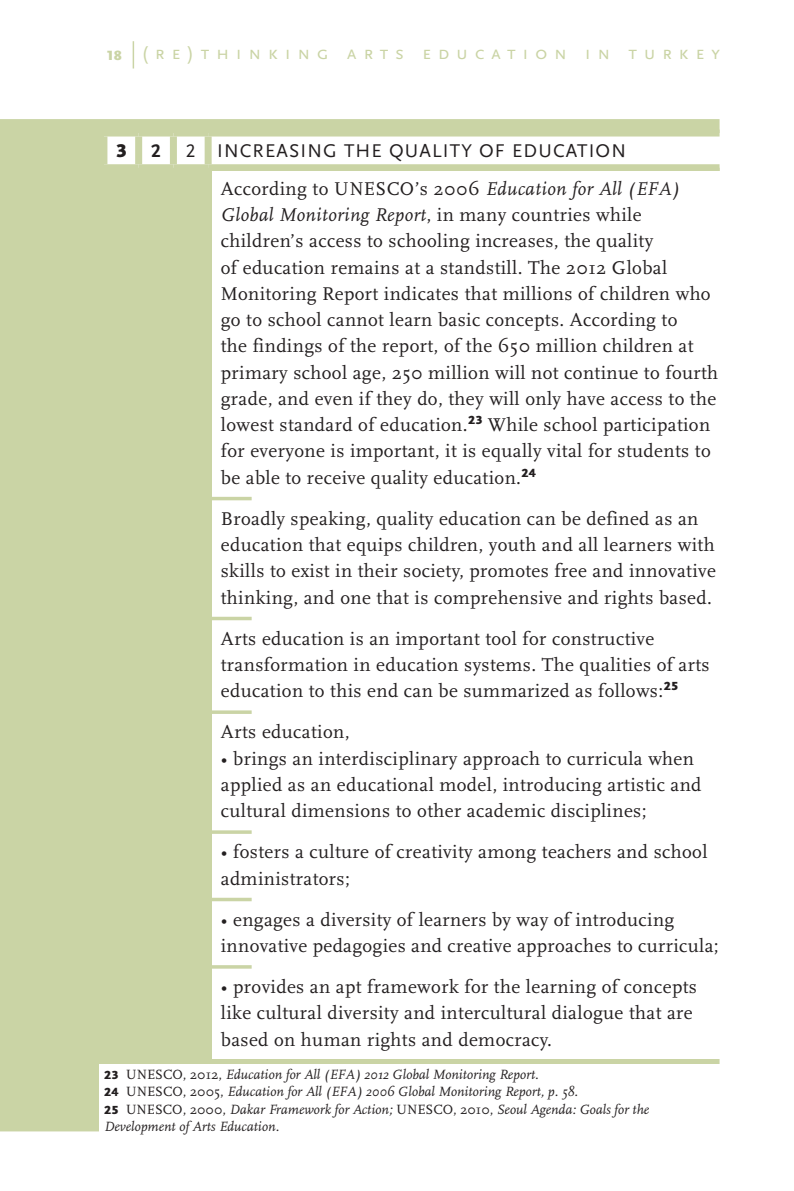
<style>
.page{position:relative;width:794px;height:1191px;background:#fff}
.page>*{position:absolute;margin:0;border:0;box-sizing:border-box;transform-origin:0 0}
.t1{font:19.25px/26.2px "Scala";letter-spacing:.02em;color:#231f20}
.t2{font:19.25px "Scala Sans Pro";letter-spacing:.345em;color:#cad4a5}
.t3{font:19.25px "Scala Sans Pro";letter-spacing:.065em;color:#231f20}
.t4{font:900 19.25px "Scala Sans Pro";color:#231f20}
.t5{font:700 19.25px "Scala Sans Pro";color:#231f20}
.t6{font:italic 14px/17.5px "Scala";color:#231f20}
.s1{font-weight:900;font-size:14px}
.s2{font-style:italic}
.s3{font-family:"Scala Sans Pro";font-weight:900;font-style:normal;font-size:12.25px}
.s4{font-style:normal}
</style>
<div class="page">
<svg style="left:133px;top:41px;width:1px;height:27px"></svg>
<div style="left:0;top:119px;width:719px;height:1012px;background:#cad4a5"></div>
<svg style="left:107px;top:133px;width:613px;height:35px"></svg>
<div style="left:100px;top:129px;width:39px;height:7px;background:#cad4a5"></div>
<div style="left:100px;top:136px;width:7px;height:28px;background:#cad4a5"></div>
<div style="left:208px;top:129px;width:511px;height:7px;background:#cad4a5"></div>
<div style="left:100px;top:164px;width:39px;height:7px;background:#cad4a5"></div>
<div style="left:208px;top:164px;width:511px;height:7px;background:#cad4a5"></div>
<div style="left:139px;top:129px;width:34px;height:7px;background:#cad4a5"></div>
<div style="left:135px;top:136px;width:7px;height:28px;background:#cad4a5"></div>
<div style="left:173px;top:129px;width:35px;height:7px;background:#cad4a5"></div>
<div style="left:170px;top:136px;width:7px;height:28px;background:#cad4a5"></div>
<div style="left:205px;top:136px;width:7px;height:28px;background:#cad4a5"></div>
<div style="left:139px;top:164px;width:34px;height:7px;background:#cad4a5"></div>
<div style="left:173px;top:164px;width:35px;height:7px;background:#cad4a5"></div>
<div style="left:212px;top:171px;width:507px;height:887px;background:#fff"></div>
<hr style="left:171px;top:497px;width:81px;height:3px;background:#cad4a5">
<hr style="left:171px;top:617px;width:81px;height:3px;background:#cad4a5">
<hr style="left:171px;top:710px;width:81px;height:4px;background:#cad4a5">
<hr style="left:171px;top:830px;width:81px;height:4px;background:#cad4a5">
<hr style="left:171px;top:897px;width:81px;height:4px;background:#cad4a5">
<hr style="left:171px;top:965px;width:81px;height:3px;background:#cad4a5">
<div style="left:99px;top:1064px;width:621px;height:67px;background:#fff"></div>
<p class="t2" style="left:107px;top:42px;width:615px"><span class="s1">18</span> (re)thınkıng arts educatıon ın turkey</p>
<p class="t4" style="left:116px;top:139px;width:13px">3</p>
<p class="t5" style="left:151px;top:140px;width:11px">2</p>
<p class="t3" style="left:186px;top:140px;width:441px">2 INCREASING THE QUALITY OF EDUCATION</p>
<p class="t1" style="left:221px;top:176px;width:499px">According to UNESCO’s 2006 <span class="s2">Education for All (EFA)<br>Global Monitoring Report</span>, in many countries while children’s access to schooling increases, the quality<br>of education remains at a standstill. The 2012 Global Monitoring Report indicates that millions of children who go to school cannot learn basic concepts. According to<br>the findings of the report, of the 650 million children at primary school age, 250 million will not continue to fourth grade, and even if they do, they will only have access to the lowest standard of education.<sup>23</sup> While school participation for everyone is important, it is equally vital for students to be able to receive quality education.<sup>24</sup></p>
<p class="t1" style="left:221px;top:506px;width:496px">Broadly speaking, quality education can be defined as an education that equips children, youth and all learners with skills to exist in their society, promotes free and innovative thinking, and one that is comprehensive and rights based.</p>
<p class="t1" style="left:221px;top:626px;width:490px">Arts education is an important tool for constructive transformation in education systems. The qualities of arts education to this end can be summarized as follows:<sup>25</sup></p>
<p class="t1" style="left:221px;top:719px;width:130px">Arts education,</p>
<p class="t1" style="left:221px;top:745px;width:482px">• brings an interdisciplinary approach to curricula when applied as an educational model, introducing artistic and cultural dimensions to other academic disciplines;</p>
<p class="t1" style="left:221px;top:839px;width:488px">• fosters a culture of creativity among teachers and school administrators;</p>
<p class="t1" style="left:221px;top:906px;width:499px">• engages a diversity of learners by way of introducing innovative pedagogies and creative approaches to curricula;</p>
<p class="t1" style="left:221px;top:974px;width:478px">• provides an apt framework for the learning of concepts like cultural diversity and intercultural dialogue that are based on human rights and democracy.</p>
<p class="t6" style="left:104px;top:1066px;width:546px"><span class="s3">23</span> <span class="s4">UNESCO, 2012,</span> Education for All (EFA) 2012 Global Monitoring Report.<br><span class="s3">24</span> <span class="s4">UNESCO, 2005,</span> Education for All (EFA) 2006 Global Monitoring Report, p. 58.<br><span class="s3">25</span> <span class="s4">UNESCO, 2000,</span> Dakar Framework for Action; <span class="s4">UNESCO, 2010,</span> Seoul Agenda: Goals for the Development of Arts Education.</p>
</div>
